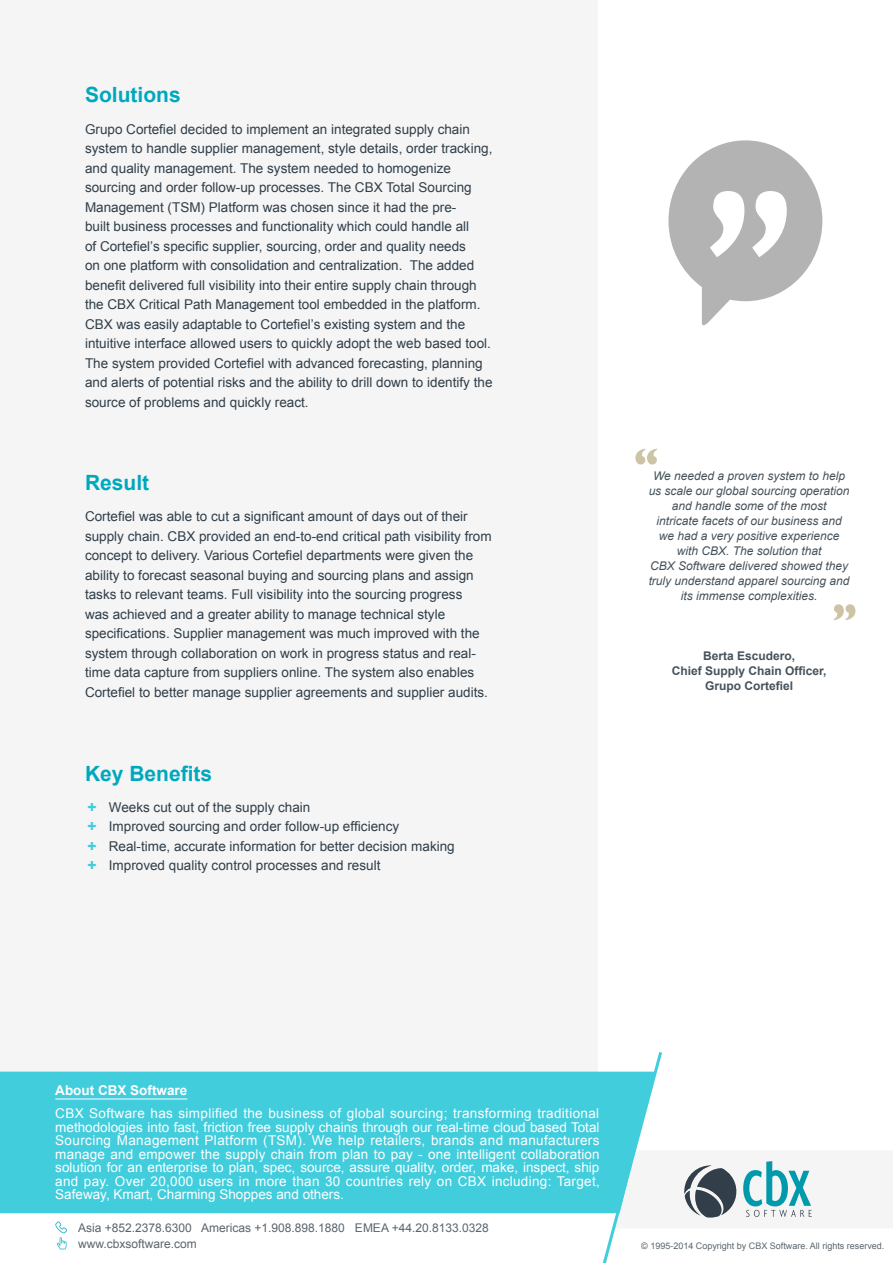
<style>
.page{position:relative;width:893px;height:1263px;background:#fff}
.page>*{position:absolute;margin:0;border:0;box-sizing:border-box;transform-origin:0 0}
.t1{font:700 21px "Arial";color:#00a8bd}
.t2{font:700 18px/19.4px "DIN Pro";color:#42cddd;text-align:justify}
.t3{font:13.5px/19.5px "Arial";color:#303e48}
.t4{font:13.5px/13.5px "Arial";color:#fff;text-align:justify}
.t5{font:700 13.5px "Arial";color:#fff}
.t6{font:italic 12px/15px "Arial";color:#303e48;text-align:center}
.t7{font:12px/15.9px "Arial";color:#303e48}
.t8{font:700 12px/15px "Arial";color:#303e48;text-align:center}
.t9{font:9px "Arial";color:#303e48}
</style>
<div class="page">
<div style="left:0;top:0;width:598px;height:1207px;background:#f5f5f6"></div>
<svg style="left:635px;top:449px;width:22px;height:15px"></svg>
<svg style="left:834px;top:604px;width:21px;height:16px"></svg>
<svg style="left:668px;top:140px;width:154px;height:186px"></svg>
<svg style="left:597px;top:1052px;width:215px;height:211px"></svg>
<svg style="left:55px;top:1221px;width:12px;height:28px"></svg>
<div style="left:0;top:1071px;width:655px;height:142px;background:#42cddd"></div>
<hr style="left:55px;top:1098px;width:132px;height:1px;background:#fff">
<h1 class="t1" style="left:85px;top:81px;width:97px">Solutions</h1>
<p class="t3" style="left:85px;top:120px;width:409px">Grupo Cortefiel decided to implement an integrated supply chain system to handle supplier management, style details, order tracking, and quality management. The system needed to homogenize sourcing and order follow-up processes. The CBX Total Sourcing Management (TSM) Platform was chosen since it had the pre-<br>built business processes and functionality which could handle all<br>of Cortefiel’s specific supplier, sourcing, order and quality needs<br>on one platform with consolidation and centralization. The added benefit delivered full visibility into their entire supply chain through the CBX Critical Path Management tool embedded in the platform.<br>CBX was easily adaptable to Cortefiel’s existing system and the intuitive interface allowed users to quickly adopt the web based tool.<br>The system provided Cortefiel with advanced forecasting, planning and alerts of potential risks and the ability to drill down to identify the source of problems and quickly react.</p>
<h1 class="t1" style="left:85px;top:469px;width:66px">Result</h1>
<p class="t6" style="left:649px;top:469px;width:202px">We needed a proven system to help us scale our global sourcing operation and handle some of the most<br>intricate facets of our business and we had a very positive experience with CBX. The solution that<br>CBX Software delivered showed they truly understand apparel sourcing and its immense complexities.</p>
<p class="t3" style="left:85px;top:507px;width:408px">Cortefiel was able to cut a significant amount of days out of their supply chain. CBX provided an end-to-end critical path visibility from concept to delivery. Various Cortefiel departments were given the ability to forecast seasonal buying and sourcing plans and assign tasks to relevant teams. Full visibility into the sourcing progress<br>was achieved and a greater ability to manage technical style specifications. Supplier management was much improved with the system through collaboration on work in progress status and real&shy;time data capture from suppliers online. The system also enables Cortefiel to better manage supplier agreements and supplier audits.</p>
<p class="t8" style="left:672px;top:649px;width:156px">Berta Escudero,<br>Chief Supply Chain Officer,<br>Grupo Cortefiel</p>
<h1 class="t1" style="left:85px;top:759px;width:129px">Key Benefits</h1>
<h2 class="t2" style="left:87px;top:795px;width:11px">+ + + +</h2>
<p class="t3" style="left:109px;top:797px;width:347px">Weeks cut out of the supply chain<br>Improved sourcing and order follow-up efficiency Real-time, accurate information for better decision making Improved quality control processes and result</p>
<p class="t5" style="left:55px;top:1081px;width:134px">About CBX Software</p>
<p class="t4" style="left:55px;top:1107px;width:546px">CBX Software has simplified the business of global sourcing; transforming traditional methodologies into fast, friction free supply chains through our real-time cloud based Total Sourcing Management Platform (TSM). We help retailers, brands and manufacturers manage and empower the supply chain from plan to pay - one intelligent collaboration solution for an enterprise to plan, spec, source, assure quality, order, make, inspect, ship and pay. Over 20,000 users in more than 30 countries rely on CBX including: Target, Safeway, Kmart, Charming Shoppes and others.</p>
<p class="t7" style="left:78px;top:1220px;width:412px">Asia +852.2378.6300 Americas +1.908.898.1880 EMEA +44.20.8133.0328 www.cbxsoftware.com</p>
<p class="t9" style="left:641px;top:1240px;width:245px">© 1995-2014 Copyright by CBX Software. All rights reserved.</p>
</div>
